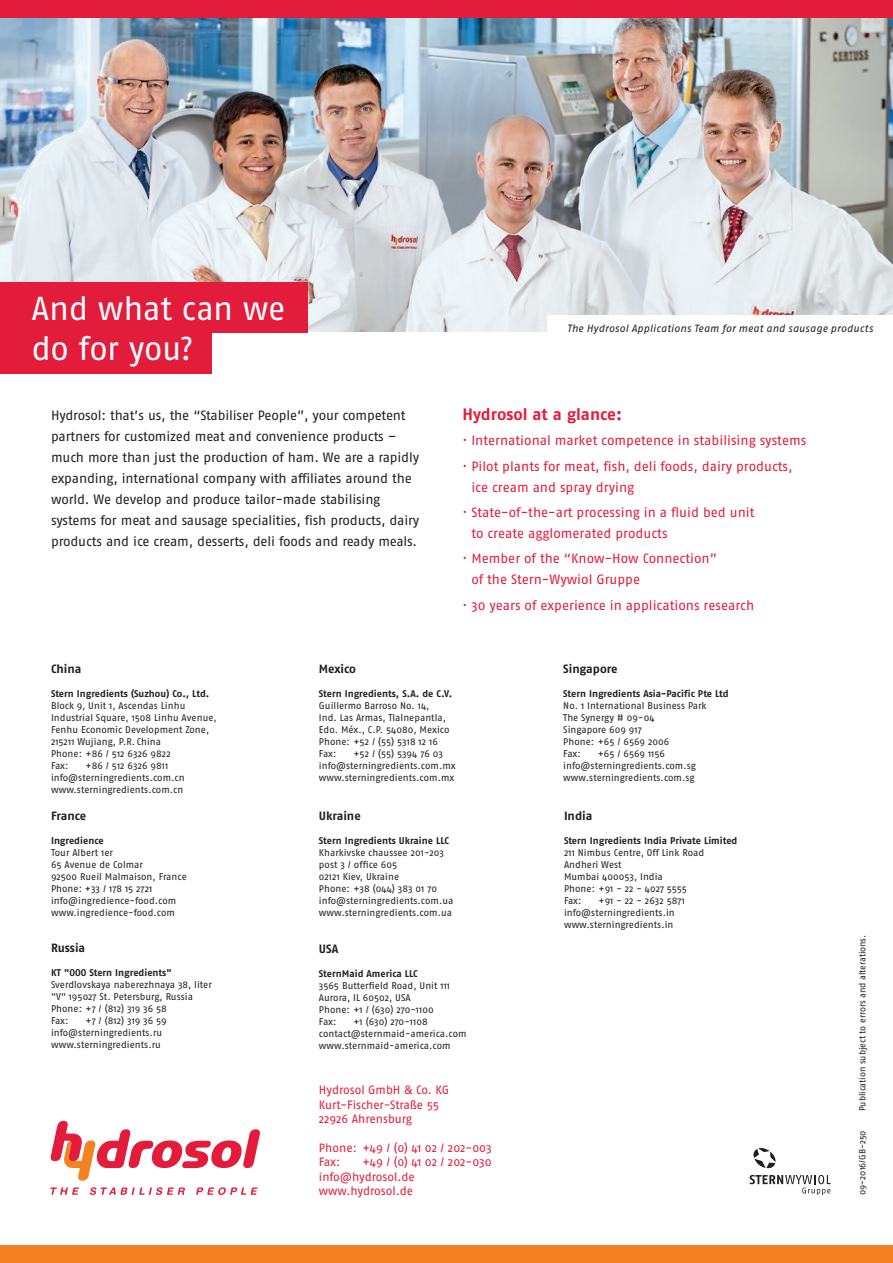
<style>
.page{position:relative;width:893px;height:1263px;background:#fff}
.page>*{position:absolute;margin:0;border:0;box-sizing:border-box;transform-origin:0 0}
.t1{font:33.15px/39.8px "Fago Pro";letter-spacing:-.01em;color:#fff}
.t2{font:700 16.5px "Fago Pro";color:#e41c3b}
.t3{font:13.5px/21px "Fago No";letter-spacing:-.01em;color:#231f20}
.t4{font:13.5px/25.2px "Fago Pro";color:#e41c3b}
.t5{font:12px/14.4px "Fago No";letter-spacing:-.005em;color:#e41c3b}
.t6{font:700 12px "Fago No";letter-spacing:-.005em;color:#231f20}
.t7{font:italic 10.5px "Fago No";letter-spacing:.015em;color:#231f20}
.t8{font:9.75px/12px "Fago No";color:#231f20}
.t9{font:700 9.75px "Fago No";color:#231f20}
.t10{font:9.75px "Fago No Bold Tf";color:#231f20}
.t11{font:9px "Fago Pro";letter-spacing:-.01em;color:#231f20}
.t12{font:9px "Fago No";letter-spacing:-.005em;color:#231f20}
</style>
<div class="page">
<svg style="left:750px;top:1175px;width:81px;height:20px"></svg>
<svg style="left:753px;top:1148px;width:23px;height:20px"></svg>
<svg style="left:50px;top:1187px;width:29px;height:8px"></svg>
<svg style="left:90px;top:1187px;width:95px;height:8px"></svg>
<svg style="left:196px;top:1187px;width:62px;height:8px"></svg>
<svg style="left:50px;top:1121px;width:210px;height:60px"></svg>
<div style="left:0;top:1246px;width:893px;height:17px;background:#f58220"></div>
<img style="left:0;top:17px;width:893px;height:315px">
<div style="left:0;top:0;width:893px;height:17px;background:#e41c3b"></div>
<div style="left:0;top:282px;width:307px;height:51px;background:#e41c3b"></div>
<div style="left:0;top:323px;width:211px;height:50px;background:#e41c3b"></div>
<div style="left:547px;top:315px;width:346px;height:34px;background:#fff"></div>
<h1 class="t1" style="left:31px;top:289px;width:256px">And what can we do for you?</h1>
<p class="t3" style="left:51px;top:405px;width:370px">Hydrosol: that’s us, the “Stabiliser People”, your competent partners for customized meat and convenience products – much more than just the production of ham. We are a rapidly expanding, international company with affiliates around the world. We develop and produce tailor-made stabilising systems for meat and sausage specialities, fish products, dairy products and ice cream, desserts, deli foods and ready meals.</p>
<p class="t7" style="left:567px;top:322px;width:308px">The Hydrosol Applications Team for meat and sausage products</p>
<h2 class="t2" style="left:463px;top:404px;width:161px">Hydrosol at a glance:</h2>
<h3 class="t4" style="left:463px;top:428px;width:345px">· International market competence in stabilising systems · Pilot plants for meat, fish, deli foods, dairy products,</h3>
<h3 class="t4" style="left:463px;top:474px;width:293px;text-indent:9px">ice cream and spray drying<br>· State-of-the-art processing in a fluid bed unit</h3>
<h3 class="t4" style="left:463px;top:521px;width:256px;text-indent:9px">to create agglomerated products<br>· Member of the “Know-How Connection”</h3>
<h3 class="t4" style="left:463px;top:567px;width:293px;text-indent:9px">of the Stern-Wywiol Gruppe<br>· 30 years of experience in applications research</h3>
<p class="t6" style="left:51px;top:662px;width:32px">China</p>
<p class="t9" style="left:51px;top:688px;width:160px">Stern Ingredients (Suzhou) Co., Ltd.</p>
<p class="t8" style="left:51px;top:699px;width:167px">Block 9, Unit 1, Ascendas Linhu<br>Industrial Square, 1508 Linhu Avenue,<br>Fenhu Economic Development Zone,<br>215211 Wujiang, P.R. China<br>Phone: +86 / 512 6326 9822<br>Fax:</p>
<p class="t8" style="left:51px;top:759px;width:135px;text-indent:34px">+86 / 512 6326 9811 info@sterningredients.com.cn www.sterningredients.com.cn</p>
<p class="t6" style="left:51px;top:808px;width:37px">France</p>
<p class="t9" style="left:51px;top:834px;width:54px">Ingredience</p>
<p class="t8" style="left:51px;top:846px;width:137px">Tour Albert 1er<br>65 Avenue de Colmar<br>92500 Rueil Malmaison, France<br>Phone: +33 / 178 15 2721 info@ingredience-food.com www.ingredience-food.com</p>
<p class="t6" style="left:51px;top:941px;width:36px">Russia</p>
<p class="t9" style="left:51px;top:967px;width:122px">KT "OOO Stern Ingredients"</p>
<p class="t8" style="left:51px;top:978px;width:162px">Sverdlovskaya naberezhnaya 38, liter "V" 195027 St. Petersburg, Russia<br>Phone: +7 / (812) 319 36 58<br>Fax:</p>
<p class="t8" style="left:51px;top:1014px;width:117px;text-indent:34px">+7 / (812) 319 36 59 info@sterningredients.ru www.sterningredients.ru</p>
<p class="t6" style="left:319px;top:662px;width:39px">Mexico</p>
<p class="t9" style="left:319px;top:688px;width:135px">Stern Ingredients, S.A. de C.V.</p>
<p class="t8" style="left:319px;top:699px;width:132px">Guillermo Barroso No. 14,<br>Ind. Las Armas, Tlalnepantla,<br>Edo. Méx., C.P. 54080, Mexico<br>Phone: +52 / (55) 5318 12 16<br>Fax:</p>
<p class="t8" style="left:319px;top:747px;width:138px;text-indent:34px">+52 / (55) 5394 76 03 info@sterningredients.com.mx www.sterningredients.com.mx</p>
<p class="t6" style="left:319px;top:808px;width:43px">Ukraine</p>
<p class="t10" style="left:319px;top:834px;width:132px">Stern Ingredients Ukraine LLC</p>
<p class="t8" style="left:319px;top:846px;width:136px">Kharkivske chaussee 201-203 post 3 / office 605<br>02121 Kiev, Ukraine<br>Phone: +38 (044) 383 01 70 info@sterningredients.com.ua www.sterningredients.com.ua</p>
<p class="t6" style="left:319px;top:942px;width:21px">USA</p>
<p class="t9" style="left:319px;top:968px;width:100px">SternMaid America LLC</p>
<p class="t8" style="left:319px;top:980px;width:133px">3565 Butterfield Road, Unit 111<br>Aurora, IL 60502, USA<br>Phone: +1 / (630) 270-1100<br>Fax:</p>
<p class="t8" style="left:319px;top:1016px;width:149px;text-indent:34px">+1 (630) 270-1108 contact@sternmaid-america.com www.sternmaid-america.com</p>
<p class="t5" style="left:319px;top:1083px;width:132px">Hydrosol GmbH &amp; Co. KG<br>Kurt-Fischer-Straße 55<br>22926 Ahrensburg</p>
<p class="t5" style="left:319px;top:1140px;width:174px">Phone: +49 / (0) 41 02 / 202-003<br>Fax:</p>
<p class="t5" style="left:319px;top:1155px;width:174px;text-indent:44px">+49 / (0) 41 02 / 202-030 info@hydrosol.de www.hydrosol.de</p>
<p class="t6" style="left:563px;top:662px;width:56px">Singapore</p>
<p class="t9" style="left:563px;top:688px;width:167px">Stern Ingredients Asia-Pacific Pte Ltd</p>
<p class="t8" style="left:563px;top:699px;width:145px">No. 1 International Business Park<br>The Synergy # 09-04<br>Singapore 609 917<br>Phone: +65 / 6569 2006<br>Fax:</p>
<p class="t8" style="left:563px;top:747px;width:134px;text-align:center">+65 / 6569 1156 info@sterningredients.com.sg www.sterningredients.com.sg</p>
<p class="t6" style="left:564px;top:808px;width:30px">India</p>
<p class="t9" style="left:564px;top:834px;width:175px">Stern Ingredients India Private Limited</p>
<p class="t8" style="left:564px;top:846px;width:142px">211 Nimbus Centre, Off Link Road<br>Andheri West<br>Mumbai 400053, India<br>Phone: +91 - 22 - 4027 5555<br>Fax:</p>
<p class="t8" style="left:564px;top:894px;width:122px;text-indent:34px">+91 - 22 - 2632 5871 info@sterningredients.in www.sterningredients.in</p>
<p class="t11" style="left:857px;top:1111px;width:178px;rotate:-90deg">Publication subject to errors and alterations.</p>
<p class="t12" style="left:857px;top:1195px;width:66px;rotate:-90deg">09-2016/GB-250</p>
</div>
